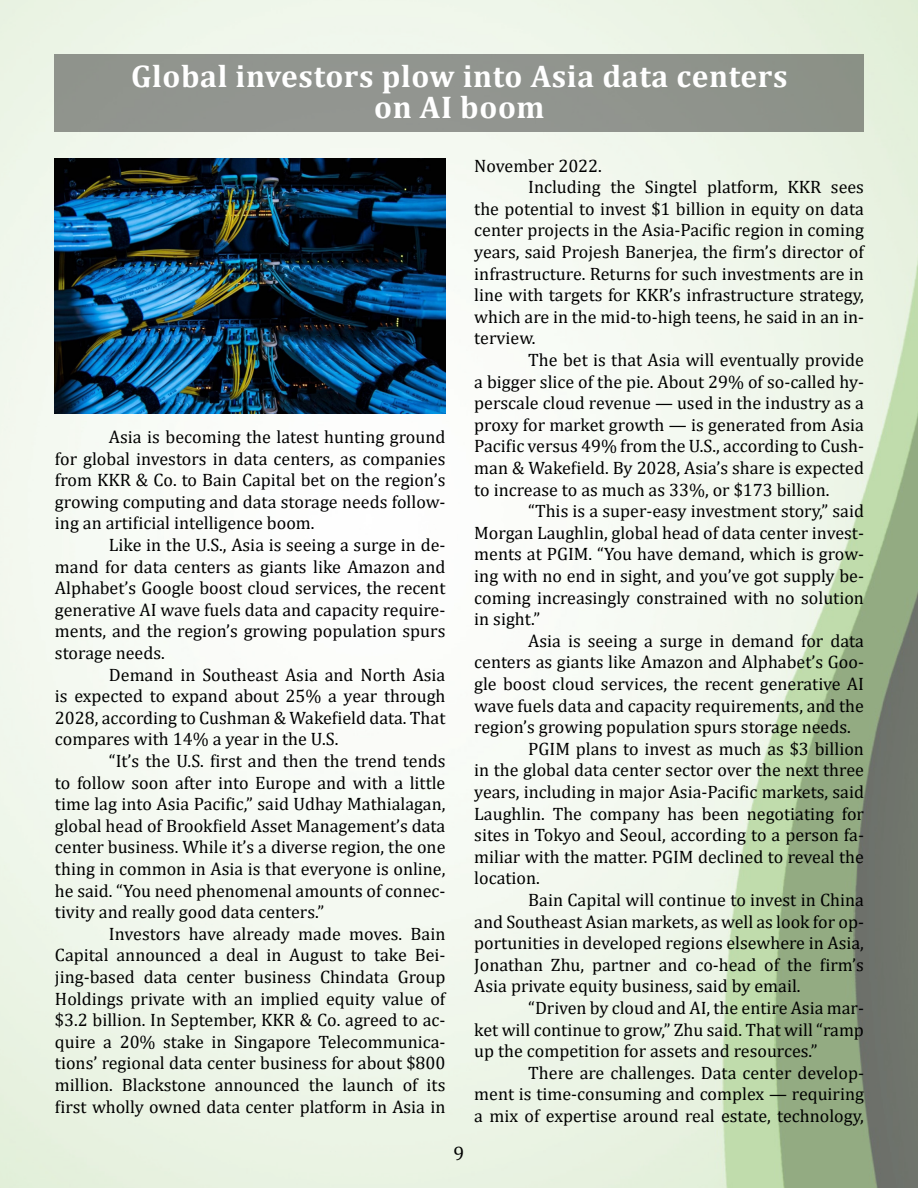
<style>
.page{position:relative;width:918px;height:1188px;background:#fff}
.page>*{position:absolute;margin:0;border:0;box-sizing:border-box;transform-origin:0 0}
.Head{font:700 31.5px "Cambria";letter-spacing:.02em;color:#fff}
.t1{font:19.5px "Cambria";color:#000}
.Body{font:18px/21.6px "Cambria";color:#000;text-align:justify}
</style>
<div class="page">
<img style="left:0;top:1px;width:918px;height:1186px">
<div style="left:54px;top:54px;width:810px;height:78px;background:#91958f"></div>
<img style="left:55px;top:159px;width:390px;height:255px">
<p class="Head" style="left:131px;top:54px;width:658px">Global investors plow into Asia data centers</p>
<p class="Head" style="left:374px;top:85px;width:172px">on AI boom</p>
<p class="Body" style="left:55px;top:426px;width:392px;text-indent:54px">Asia is becoming the latest hunting ground for global investors in data centers, as companies from KKR &amp; Co. to Bain Capital bet on the region’s growing computing and data storage needs follow&shy;ing an artificial intelligence boom.</p>
<p class="Body" style="left:55px;top:534px;width:392px;text-indent:54px">Like in the U.S., Asia is seeing a surge in de&shy;mand for data centers as giants like Amazon and Alphabet’s Google boost cloud services, the recent generative AI wave fuels data and capacity require&shy;ments, and the region’s growing population spurs storage needs.</p>
<p class="Body" style="left:55px;top:664px;width:392px;text-indent:54px">Demand in Southeast Asia and North Asia is expected to expand about 25% a year through 2028, according to Cushman &amp; Wakefield data. That compares with 14% a year in the U.S.</p>
<p class="Body" style="left:55px;top:750px;width:392px;text-indent:54px">“It’s the U.S. first and then the trend tends to follow soon after into Europe and with a little time lag into Asia Pacific,” said Udhay Mathialagan, global head of Brookfield Asset Management’s data center business. While it’s a diverse region, the one thing in common in Asia is that everyone is online, he said. “You need phenomenal amounts of connec&shy;tivity and really good data centers.”</p>
<p class="Body" style="left:55px;top:923px;width:392px;text-indent:54px">Investors have already made moves. Bain Capital announced a deal in August to take Bei&shy;jing-based data center business Chindata Group Holdings private with an implied equity value of $3.2 billion. In September, KKR &amp; Co. agreed to ac&shy;quire a 20% stake in Singapore Telecommunica&shy;tions’ regional data center business for about $800 million. Blackstone announced the launch of its first wholly owned data center platform in Asia in</p>
<p class="t1" style="left:454px;top:1142px;width:12px">9</p>
<p class="Body" style="left:474px;top:154px;width:129px">November 2022.</p>
<p class="Body" style="left:474px;top:176px;width:391px;text-indent:54px">Including the Singtel platform, KKR sees the potential to invest $1 billion in equity on data center projects in the Asia-Pacific region in coming years, said Projesh Banerjea, the firm’s director of infrastructure. Returns for such investments are in line with targets for KKR’s infrastructure strategy, which are in the mid-to-high teens, he said in an in&shy;terview.</p>
<p class="Body" style="left:474px;top:349px;width:391px;text-indent:54px">The bet is that Asia will eventually provide a bigger slice of the pie. About 29% of so-called hy&shy;perscale cloud revenue — used in the industry as a proxy for market growth — is generated from Asia Pacific versus 49% from the U.S., according to Cush&shy;man &amp; Wakefield. By 2028, Asia’s share is expected to increase to as much as 33%, or $173 billion.</p>
<p class="Body" style="left:474px;top:500px;width:391px;text-indent:54px">“This is a super-easy investment story,” said Morgan Laughlin, global head of data center invest&shy;ments at PGIM. “You have demand, which is grow&shy;ing with no end in sight, and you’ve got supply be&shy;coming increasingly constrained with no solution in sight.”</p>
<p class="Body" style="left:474px;top:630px;width:391px;text-indent:54px">Asia is seeing a surge in demand for data centers as giants like Amazon and Alphabet’s Goo&shy;gle boost cloud services, the recent generative AI wave fuels data and capacity requirements, and the region’s growing population spurs storage needs.</p>
<p class="Body" style="left:474px;top:738px;width:391px;text-indent:54px">PGIM plans to invest as much as $3 billion in the global data center sector over the next three years, including in major Asia-Pacific markets, said Laughlin. The company has been negotiating for sites in Tokyo and Seoul, according to a person fa&shy;miliar with the matter. PGIM declined to reveal the location.</p>
<p class="Body" style="left:474px;top:889px;width:391px;text-indent:54px">Bain Capital will continue to invest in China and Southeast Asian markets, as well as look for op&shy;portunities in developed regions elsewhere in Asia, Jonathan Zhu, partner and co-head of the firm’s Asia private equity business, said by email.</p>
<p class="Body" style="left:474px;top:997px;width:391px;text-indent:54px">“Driven by cloud and AI, the entire Asia mar&shy;ket will continue to grow,” Zhu said. That will “ramp up the competition for assets and resources.”</p>
<p class="Body" style="left:474px;top:1062px;width:391px;text-indent:54px">There are challenges. Data center develop&shy;ment is time-consuming and complex — requiring a mix of expertise around real estate, technology,</p>
</div>
